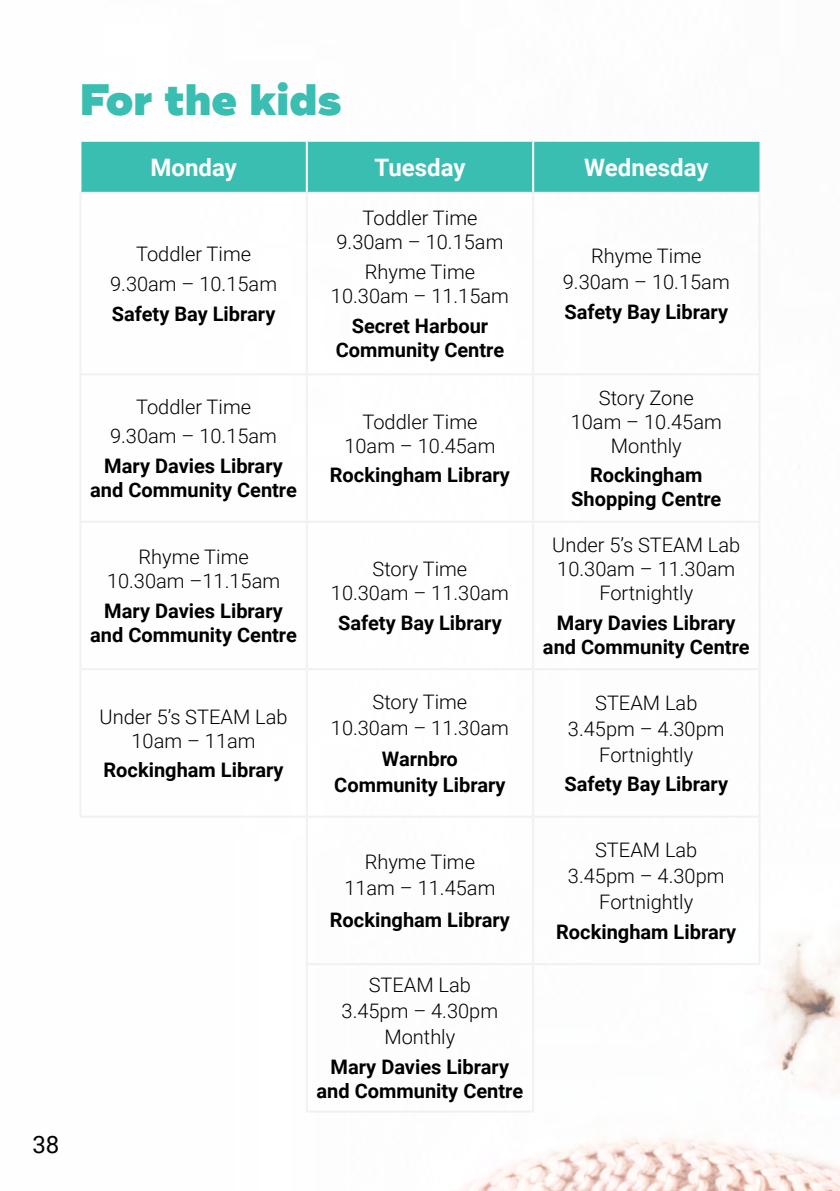
<style>
.page{position:relative;width:840px;height:1191px;background:#fff}
.page>*{position:absolute;margin:0;border:0;box-sizing:border-box;transform-origin:0 0}
.t1{font:900 44px "Ridley Grotesk";color:#3bbeb2}
.t2{font:700 24px "Roboto";color:#fff}
.t3{font:24px "Roboto";color:#000}
.t4{font:300 20px/24px "Roboto";color:#000;text-align:center}
.t5{font:700 20px/24px "Roboto";color:#000;text-align:center}
</style>
<div class="page">
<img style="left:80px;top:141px;width:759px;height:1050px">
<div style="left:81px;top:142px;width:678px;height:50px;background:#3bbeb2"></div>
<hr style="left:532px;top:142px;width:2px;height:50px;background:#fff">
<hr style="left:79px;top:142px;width:2px;height:50px;background:#fff">
<hr style="left:305px;top:142px;width:2px;height:50px;background:#fff">
<hr style="left:79px;top:192px;width:227px;height:2px;background:#f1f1f2">
<hr style="left:79px;top:194px;width:2px;height:179px;background:#f1f1f2">
<hr style="left:306px;top:192px;width:227px;height:2px;background:#f1f1f2">
<hr style="left:305px;top:194px;width:2px;height:179px;background:#f1f1f2">
<hr style="left:533px;top:192px;width:227px;height:2px;background:#f1f1f2">
<hr style="left:532px;top:194px;width:2px;height:179px;background:#f1f1f2">
<hr style="left:758px;top:194px;width:2px;height:179px;background:#f1f1f2">
<hr style="left:79px;top:373px;width:227px;height:2px;background:#f1f1f2">
<hr style="left:79px;top:375px;width:2px;height:146px;background:#f1f1f2">
<hr style="left:306px;top:373px;width:227px;height:2px;background:#f1f1f2">
<hr style="left:305px;top:375px;width:2px;height:146px;background:#f1f1f2">
<hr style="left:533px;top:373px;width:227px;height:2px;background:#f1f1f2">
<hr style="left:532px;top:375px;width:2px;height:146px;background:#f1f1f2">
<hr style="left:758px;top:375px;width:2px;height:147px;background:#f1f1f2">
<hr style="left:79px;top:521px;width:228px;height:2px;background:#f1f1f2">
<hr style="left:79px;top:523px;width:2px;height:146px;background:#f1f1f2">
<hr style="left:305px;top:523px;width:2px;height:145px;background:#f1f1f2">
<hr style="left:532px;top:523px;width:2px;height:145px;background:#f1f1f2">
<hr style="left:758px;top:522px;width:2px;height:146px;background:#f1f1f2">
<hr style="left:79px;top:669px;width:2px;height:146px;background:#f1f1f2">
<hr style="left:305px;top:668px;width:228px;height:2px;background:#f1f1f2">
<hr style="left:305px;top:670px;width:2px;height:145px;background:#f1f1f2">
<hr style="left:533px;top:668px;width:227px;height:2px;background:#f1f1f2">
<hr style="left:532px;top:670px;width:2px;height:145px;background:#f1f1f2">
<hr style="left:306px;top:815px;width:227px;height:2px;background:#f1f1f2">
<hr style="left:305px;top:963px;width:228px;height:2px;background:#f1f1f2">
<hr style="left:305px;top:1110px;width:229px;height:2px;background:#f1f1f2">
<hr style="left:307px;top:521px;width:226px;height:2px;background:#f1f1f2">
<hr style="left:533px;top:521px;width:225px;height:2px;background:#f1f1f2">
<hr style="left:81px;top:668px;width:224px;height:2px;background:#f1f1f2">
<hr style="left:79px;top:815px;width:227px;height:2px;background:#f1f1f2">
<hr style="left:305px;top:817px;width:2px;height:146px;background:#f1f1f2">
<hr style="left:305px;top:965px;width:2px;height:145px;background:#f1f1f2">
<hr style="left:532px;top:965px;width:2px;height:145px;background:#f1f1f2">
<hr style="left:758px;top:670px;width:2px;height:145px;background:#f1f1f2">
<hr style="left:533px;top:815px;width:227px;height:2px;background:#f1f1f2">
<hr style="left:532px;top:817px;width:2px;height:146px;background:#f1f1f2">
<hr style="left:758px;top:817px;width:2px;height:146px;background:#f1f1f2">
<hr style="left:533px;top:963px;width:227px;height:2px;background:#f1f1f2">
<p class="t3" style="left:32px;top:1127px;width:28px">38</p>
<h1 class="t1" style="left:79px;top:72px;width:263px">For the kids</h1>
<p class="t2" style="left:150px;top:151px;width:88px">Monday</p>
<p class="t2" style="left:374px;top:151px;width:93px">Tuesday</p>
<p class="t2" style="left:584px;top:151px;width:126px">Wednesday</p>
<p class="t4" style="left:110px;top:239px;width:168px;line-height:29.6px">Toddler Time<br>9.30am – 10.15am</p>
<p class="t5" style="left:112px;top:301px;width:165px">Safety Bay Library</p>
<p class="t4" style="left:110px;top:391px;width:168px;line-height:29.6px">Toddler Time<br>9.30am – 10.15am</p>
<p class="t5" style="left:90px;top:453px;width:208px">Mary Davies Library and Community Centre</p>
<p class="t4" style="left:107px;top:544px;width:174px">Rhyme Time<br>10.30am –11.15am</p>
<p class="t5" style="left:90px;top:598px;width:208px">Mary Davies Library and Community Centre</p>
<p class="t4" style="left:99px;top:703px;width:189px">Under 5’s STEAM Lab<br>10am – 11am</p>
<p class="t5" style="left:103px;top:757px;width:181px">Rockingham Library</p>
<p class="t4" style="left:336px;top:205px;width:168px">Toddler Time<br>9.30am – 10.15am</p>
<p class="t4" style="left:331px;top:259px;width:179px">Rhyme Time<br>10.30am – 11.15am</p>
<p class="t5" style="left:335px;top:313px;width:170px">Secret Harbour<br>Community Centre</p>
<p class="t4" style="left:344px;top:409px;width:152px">Toddler Time<br>10am – 10.45am</p>
<p class="t5" style="left:330px;top:462px;width:181px">Rockingham Library</p>
<p class="t4" style="left:331px;top:556px;width:179px">Story Time<br>10.30am – 11.30am</p>
<p class="t5" style="left:338px;top:610px;width:165px">Safety Bay Library</p>
<p class="t4" style="left:331px;top:687px;width:179px;line-height:26px">Story Time<br>10.30am – 11.30am</p>
<p class="t5" style="left:334px;top:745px;width:173px;line-height:26px">Warnbro<br>Community Library</p>
<p class="t4" style="left:344px;top:848px;width:152px;line-height:26px">Rhyme Time<br>11am – 11.45am</p>
<p class="t5" style="left:329px;top:906px;width:181px">Rockingham Library</p>
<p class="t4" style="left:341px;top:971px;width:158px;line-height:26px">STEAM Lab<br>3.45pm – 4.30pm<br>Monthly</p>
<p class="t5" style="left:316px;top:1054px;width:208px">Mary Davies Library and Community Centre</p>
<p class="t4" style="left:562px;top:242px;width:168px;line-height:26px">Rhyme Time<br>9.30am – 10.15am</p>
<p class="t5" style="left:564px;top:299px;width:165px">Safety Bay Library</p>
<p class="t4" style="left:570px;top:385px;width:152px">Story Zone<br>10am – 10.45am<br>Monthly</p>
<p class="t5" style="left:571px;top:462px;width:151px">Rockingham<br>Shopping Centre</p>
<p class="t4" style="left:552px;top:532px;width:189px">Under 5’s STEAM Lab<br>10.30am – 11.30am<br>Fortnightly</p>
<p class="t5" style="left:542px;top:610px;width:208px">Mary Davies Library and Community Centre</p>
<p class="t4" style="left:567px;top:688px;width:158px;line-height:26px">STEAM Lab<br>3.45pm – 4.30pm<br>Fortnightly</p>
<p class="t5" style="left:564px;top:771px;width:165px">Safety Bay Library</p>
<p class="t4" style="left:567px;top:836px;width:158px;line-height:26px">STEAM Lab<br>3.45pm – 4.30pm<br>Fortnightly</p>
<p class="t5" style="left:556px;top:918px;width:181px">Rockingham Library</p>
</div>
